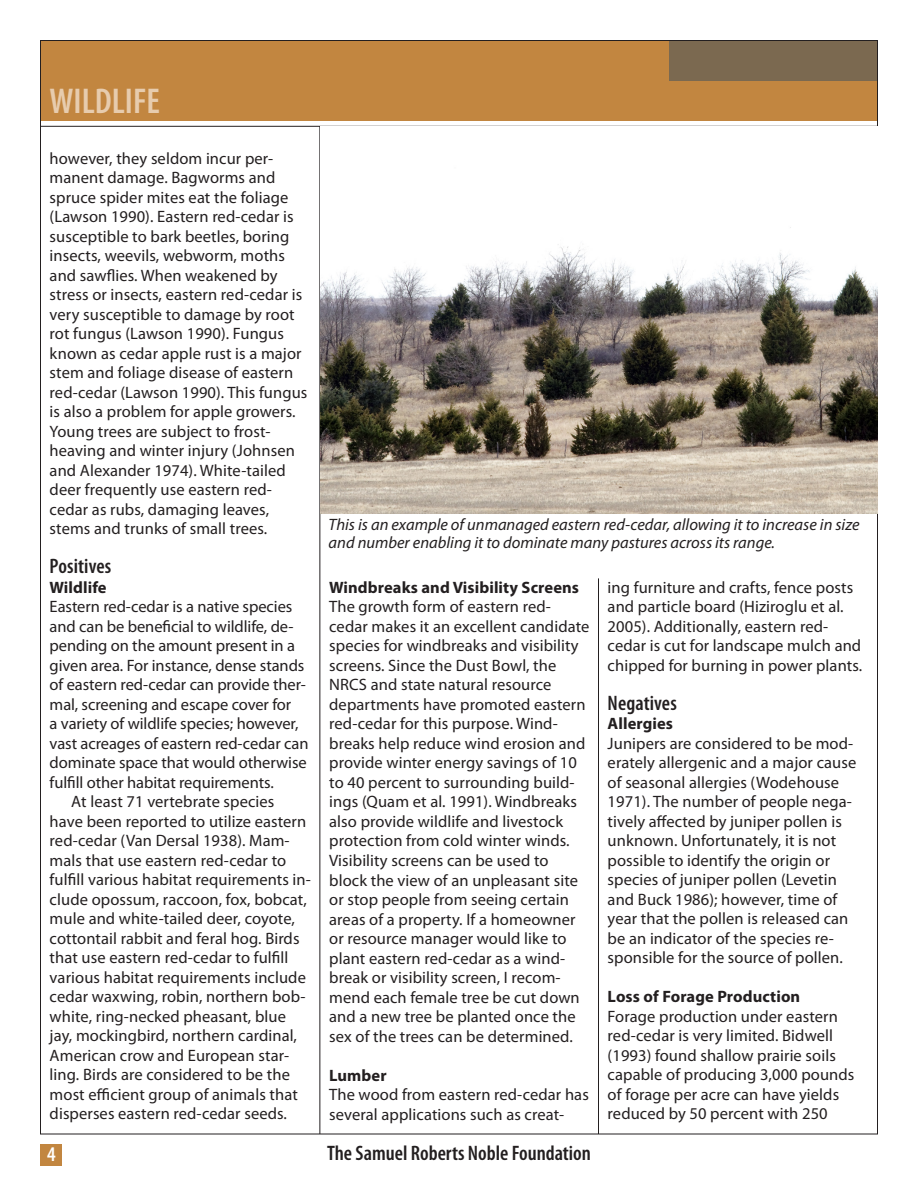
<style>
.page{position:relative;width:918px;height:1188px;background:#fff}
.page>*{position:absolute;margin:0;border:0;box-sizing:border-box;transform-origin:0 0}
.t1{font:600 condensed 36px "Myriad Pro";color:#e7ccae}
.t2{font:600 condensed 21px "Myriad Pro";color:#231f20}
.t3{font:600 condensed 21px "Myriad Pro";color:#fff}
.t4{font:16.5px/19.5px "Myriad Pro";letter-spacing:.005em;color:#231f20}
.t5{font:italic 16.5px/18px "Myriad Pro";color:#231f20}
.t6{font:700 16.5px "Myriad Pro";letter-spacing:.005em;color:#231f20}
</style>
<div class="page">
<hr style="left:40px;top:126px;width:838px;height:1px;background:#231f20">
<hr style="left:320px;top:126px;width:1px;height:1008px;background:#231f20">
<div style="left:41px;top:41px;width:836px;height:79px;background:#c28640"></div>
<div style="left:669px;top:41px;width:208px;height:39px;background:#7b6950"></div>
<div style="left:40px;top:1144px;width:22px;height:22px;background:#c28640"></div>
<hr style="left:598px;top:578px;width:1px;height:556px;background:#231f20">
<img style="left:320px;top:127px;width:557px;height:387px">
<h1 class="t1" style="left:50px;top:79px;width:112px">WILDLIFE</h1>
<p class="t4" style="left:50px;top:148px;width:259px">however, they seldom incur per&shy;manent damage. Bagworms and spruce spider mites eat the foliage (Lawson 1990). Eastern red-cedar is susceptible to bark beetles, boring insects, weevils, webworm, moths and sawflies. When weakened by stress or insects, eastern red-cedar is very susceptible to damage by root rot fungus (Lawson 1990). Fungus known as cedar apple rust is a major stem and foliage disease of eastern red-cedar (Lawson 1990). This fungus is also a problem for apple growers.<br>Young trees are subject to frost&shy;heaving and winter injury (Johnsen and Alexander 1974). White-tailed deer frequently use eastern red&shy;cedar as rubs, damaging leaves, stems and trunks of small trees.</p>
<p class="t2" style="left:50px;top:553px;width:63px">Positives</p>
<p class="t6" style="left:50px;top:576px;width:59px">Wildlife</p>
<p class="t4" style="left:50px;top:597px;width:244px">Eastern red-cedar is a native species</p>
<p class="t4" style="left:50px;top:616px;width:245px">and can be beneficial to wildlife, de-</p>
<p class="t4" style="left:50px;top:636px;width:247px">pending on the amount present in a</p>
<p class="t4" style="left:50px;top:655px;width:256px">given area. For instance, dense stands</p>
<p class="t4" style="left:50px;top:675px;width:258px">of eastern red-cedar can provide ther-</p>
<p class="t4" style="left:50px;top:694px;width:243px">mal, screening and escape cover for</p>
<p class="t4" style="left:50px;top:714px;width:250px">a variety of wildlife species; however,</p>
<p class="t4" style="left:50px;top:733px;width:260px">vast acreages of eastern red-cedar can</p>
<p class="t4" style="left:50px;top:753px;width:259px">dominate space that would otherwise</p>
<p class="t4" style="left:50px;top:772px;width:226px">fulfill other habitat requirements.</p>
<p class="t4" style="left:71px;top:792px;width:205px">At least 71 vertebrate species</p>
<p class="t4" style="left:50px;top:811px;width:258px">have been reported to utilize eastern</p>
<p class="t4" style="left:50px;top:831px;width:242px">red-cedar (Van Dersal 1938). Mam-</p>
<p class="t4" style="left:50px;top:850px;width:238px">mals that use eastern red-cedar to</p>
<p class="t4" style="left:50px;top:870px;width:263px">fulfill various habitat requirements in-</p>
<p class="t4" style="left:50px;top:889px;width:259px">clude opossum, raccoon, fox, bobcat,</p>
<p class="t4" style="left:50px;top:909px;width:247px">mule and white-tailed deer, coyote,</p>
<p class="t4" style="left:50px;top:928px;width:251px">cottontail rabbit and feral hog. Birds</p>
<p class="t4" style="left:50px;top:948px;width:240px">that use eastern red-cedar to fulfill</p>
<p class="t4" style="left:50px;top:967px;width:258px">various habitat requirements include</p>
<p class="t4" style="left:50px;top:987px;width:257px">cedar waxwing, robin, northern bob-</p>
<p class="t4" style="left:50px;top:1006px;width:238px">white, ring-necked pheasant, blue</p>
<p class="t4" style="left:50px;top:1026px;width:249px">jay, mockingbird, northern cardinal,</p>
<p class="t4" style="left:50px;top:1045px;width:241px">American crow and European star-</p>
<p class="t4" style="left:50px;top:1065px;width:242px">ling. Birds are considered to be the</p>
<p class="t4" style="left:50px;top:1084px;width:250px">most efficient group of animals that</p>
<p class="t4" style="left:50px;top:1104px;width:239px">disperses eastern red-cedar seeds.</p>
<p class="t5" style="left:329px;top:515px;width:533px">This is an example of unmanaged eastern red-cedar, allowing it to increase in size and number enabling it to dominate many pastures across its range.</p>
<p class="t6" style="left:329px;top:577px;width:251px">Windbreaks and Visibility Screens</p>
<p class="t4" style="left:329px;top:597px;width:262px">The growth form of eastern red&shy;cedar makes it an excellent candidate species for windbreaks and visibility screens. Since the Dust Bowl, the NRCS and state natural resource departments have promoted eastern red-cedar for this purpose. Wind&shy;breaks help reduce wind erosion and provide winter energy savings of 10 to 40 percent to surrounding build&shy;ings (Quam et al. 1991). Windbreaks also provide wildlife and livestock protection from cold winter winds.<br>Visibility screens can be used to block the view of an unpleasant site or stop people from seeing certain areas of a property. If a homeowner or resource manager would like to plant eastern red-cedar as a wind&shy;break or visibility screen, I recom&shy;mend each female tree be cut down and a new tree be planted once the sex of the trees can be determined.</p>
<p class="t6" style="left:329px;top:1064px;width:59px">Lumber</p>
<p class="t4" style="left:329px;top:1084px;width:261px">The wood from eastern red-cedar has several applications such as creat-</p>
<p class="t4" style="left:608px;top:577px;width:256px">ing furniture and crafts, fence posts and particle board (Hiziroglu et al.<br>2005). Additionally, eastern red&shy;cedar is cut for landscape mulch and chipped for burning in power plants.</p>
<p class="t2" style="left:608px;top:690px;width:71px">Negatives</p>
<p class="t6" style="left:608px;top:713px;width:67px">Allergies</p>
<p class="t4" style="left:608px;top:733px;width:250px">Junipers are considered to be mod&shy;erately allergenic and a major cause of seasonal allergies (Wodehouse 1971). The number of people nega&shy;tively affected by juniper pollen is unknown. Unfortunately, it is not possible to identify the origin or species of juniper pollen (Levetin and Buck 1986); however, time of year that the pollen is released can be an indicator of the species re&shy;sponsible for the source of pollen.</p>
<p class="t6" style="left:608px;top:986px;width:194px">Loss of Forage Production</p>
<p class="t4" style="left:608px;top:1006px;width:248px">Forage production under eastern red-cedar is very limited. Bidwell (1993) found shallow prairie soils capable of producing 3,000 pounds of forage per acre can have yields reduced by 50 percent with 250</p>
<p class="t3" style="left:47px;top:1142px;width:10px">4</p>
<p class="t2" style="left:327px;top:1140px;width:265px">The Samuel Roberts Noble Foundation</p>
</div>
